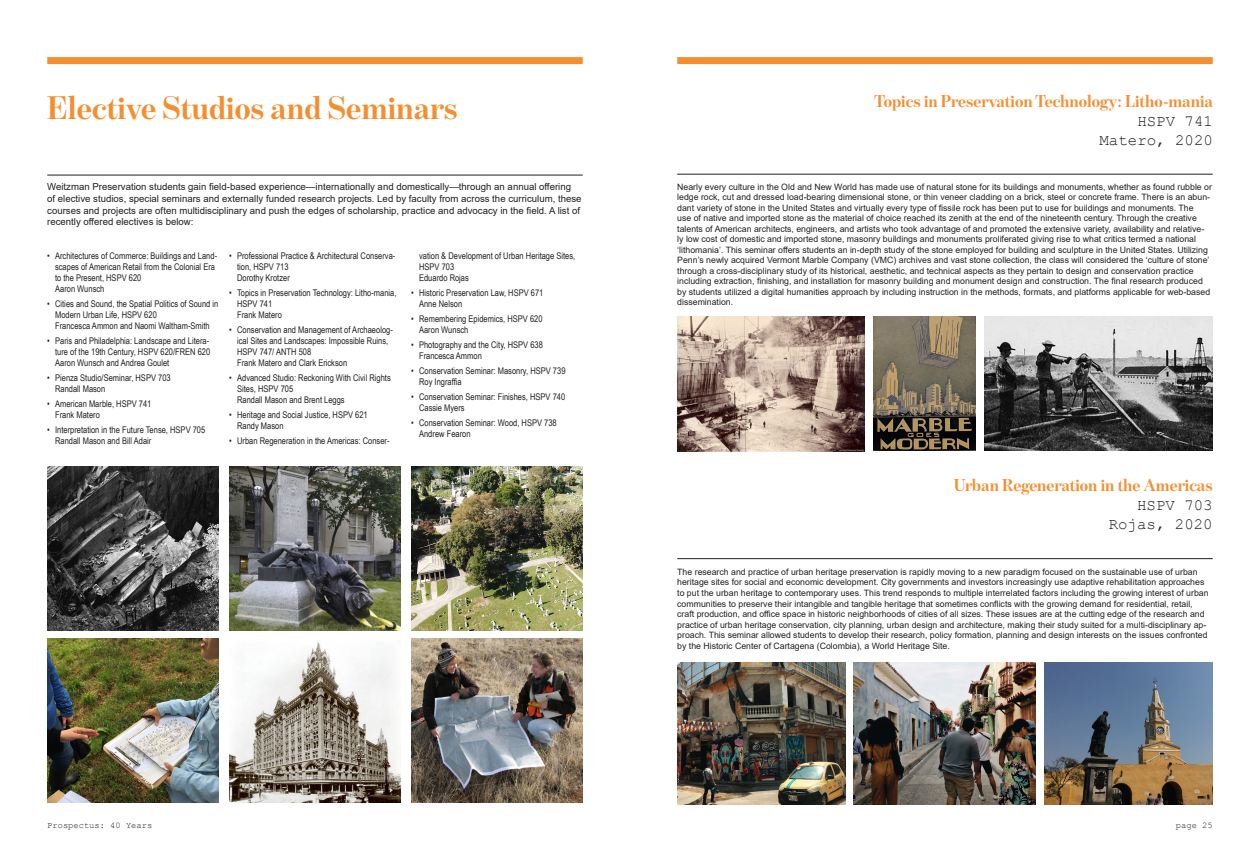
<style>
.page{position:relative;width:1260px;height:867px;background:#fff}
.page>*{position:absolute;margin:0;border:0;box-sizing:border-box;transform-origin:0 0}
.t1{font:700 33.25px "Benton Mod Disp";color:#f48f31}
.t2{font:700 17.5px "Benton Mod Disp";color:#f48f31}
.t3{font:15.75px/18.9px "Courier New";color:#231f20;text-align:right}
.t4{font:9.62px/11.5px "Arial";color:#231f20}
.t5{font:9.19px/11px "Arial Narrow";color:#231f20}
.t6{font:8.75px/10.5px "Arial";color:#231f20}
.t7{font:8.75px "Courier New";color:#231f20}
</style>
<div class="page">
<div style="left:47px;top:57px;width:536px;height:7px;background:#f48f31"></div>
<img style="left:229px;top:466px;width:172px;height:164px">
<img style="left:47px;top:638px;width:172px;height:164px">
<img style="left:411px;top:466px;width:172px;height:164px">
<img style="left:47px;top:466px;width:172px;height:164px">
<img style="left:411px;top:638px;width:172px;height:164px">
<hr style="left:47px;top:174px;width:536px;height:1px;background:#231f20">
<img style="left:229px;top:642px;width:172px;height:160px">
<div style="left:677px;top:57px;width:536px;height:7px;background:#f48f31"></div>
<img style="left:677px;top:662px;width:168px;height:141px">
<img style="left:854px;top:662px;width:182px;height:141px">
<img style="left:1045px;top:662px;width:168px;height:141px">
<hr style="left:677px;top:174px;width:536px;height:1px;background:#231f20">
<hr style="left:677px;top:558px;width:536px;height:1px;background:#231f20">
<img style="left:677px;top:317px;width:187px;height:134px">
<img style="left:873px;top:317px;width:102px;height:133px">
<img style="left:984px;top:317px;width:229px;height:133px">
<h1 class="t1" style="left:47px;top:89px;width:412px">Elective Studios and Seminars</h1>
<p class="t4" style="left:47px;top:181px;width:536px">Weitzman Preservation students gain field-based experience—internationally and domestically—through an annual offering<br>of elective studios, special seminars and externally funded research projects. Led by faculty from across the curriculum, these courses and projects are often multidisciplinary and push the edges of scholarship, practice and advocacy in the field. A list of recently offered electives is below:</p>
<p class="t5" style="left:55px;top:250px;width:164px;text-indent:-8px">• Architectures of Commerce: Buildings and Land&shy;scapes of American Retail from the Colonial Era to the Present, HSPV 620<br>Aaron Wunsch</p>
<p class="t5" style="left:55px;top:298px;width:165px;text-indent:-8px">• Cities and Sound, the Spatial Politics of Sound in<br>Modern Urban Life, HSPV 620<br>Francesca Ammon and Naomi Waltham-Smith</p>
<p class="t5" style="left:55px;top:335px;width:157px;text-indent:-8px">• Paris and Philadelphia: Landscape and Litera&shy;ture of the 19th Century, HSPV 620/FREN 620<br>Aaron Wunsch and Andrea Goulet</p>
<p class="t5" style="left:55px;top:372px;width:117px;text-indent:-8px">• Pienza Studio/Seminar, HSPV 703<br>Randall Mason</p>
<p class="t5" style="left:55px;top:398px;width:98px;text-indent:-8px">• American Marble, HSPV 741<br>Frank Matero</p>
<p class="t5" style="left:55px;top:424px;width:152px;text-indent:-8px">• Interpretation in the Future Tense, HSPV 705<br>Randall Mason and Bill Adair</p>
<p class="t5" style="left:237px;top:250px;width:160px;text-indent:-8px">• Professional Practice &amp; Architectural Conserva&shy;tion, HSPV 713<br>Dorothy Krotzer</p>
<p class="t5" style="left:237px;top:287px;width:161px;text-indent:-8px">• Topics in Preservation Technology: Litho-mania,<br>HSPV 741<br>Frank Matero</p>
<p class="t5" style="left:237px;top:324px;width:157px;text-indent:-8px">• Conservation and Management of Archaeolog&shy;ical Sites and Landscapes: Impossible Ruins, HSPV 747/ ANTH 508<br>Frank Matero and Clark Erickson</p>
<p class="t5" style="left:237px;top:372px;width:155px;text-indent:-8px">• Advanced Studio: Reckoning With Civil Rights<br>Sites, HSPV 705<br>Randall Mason and Brent Leggs</p>
<p class="t5" style="left:237px;top:409px;width:132px;text-indent:-8px">• Heritage and Social Justice, HSPV 621<br>Randy Mason</p>
<p class="t5" style="left:229px;top:435px;width:162px">• Urban Regeneration in the Americas: Conser-</p>
<p class="t5" style="left:419px;top:250px;width:158px">vation &amp; Development of Urban Heritage Sites,<br>HSPV 703<br>Eduardo Rojas</p>
<p class="t5" style="left:419px;top:287px;width:126px;text-indent:-8px">• Historic Preservation Law, HSPV 671<br>Anne Nelson</p>
<p class="t5" style="left:419px;top:313px;width:125px;text-indent:-8px">• Remembering Epidemics, HSPV 620<br>Aaron Wunsch</p>
<p class="t5" style="left:419px;top:339px;width:125px;text-indent:-8px">• Photography and the City, HSPV 638<br>Francesca Ammon</p>
<p class="t5" style="left:419px;top:365px;width:148px;text-indent:-8px">• Conservation Seminar: Masonry, HSPV 739<br>Roy Ingraffia</p>
<p class="t5" style="left:419px;top:391px;width:148px;text-indent:-8px">• Conservation Seminar: Finishes, HSPV 740<br>Cassie Myers</p>
<p class="t5" style="left:419px;top:417px;width:139px;text-indent:-8px">• Conservation Seminar: Wood, HSPV 738<br>Andrew Fearon</p>
<h2 class="t2" style="left:874px;top:91px;width:340px">Topics in Preservation Technology: Litho-mania</h2>
<h3 class="t3" style="left:1100px;top:111px;width:115px">HSPV 741<br>Matero, 2020</h3>
<p class="t6" style="left:677px;top:181px;width:536px">Nearly every culture in the Old and New World has made use of natural stone for its buildings and monuments, whether as found rubble or ledge rock, cut and dressed load-bearing dimensional stone, or thin veneer cladding on a brick, steel or concrete frame. There is an abun&shy;dant variety of stone in the United States and virtually every type of fissile rock has been put to use for buildings and monuments. The<br>use of native and imported stone as the material of choice reached its zenith at the end of the nineteenth century. Through the creative talents of American architects, engineers, and artists who took advantage of and promoted the extensive variety, availability and relative&shy;ly low cost of domestic and imported stone, masonry buildings and monuments proliferated giving rise to what critics termed a national ‘lithomania’. This seminar offers students an in-depth study of the stone employed for building and sculpture in the United States. Utilizing Penn’s newly acquired Vermont Marble Company (VMC) archives and vast stone collection, the class will considered the ‘culture of stone’ through a cross-disciplinary study of its historical, aesthetic, and technical aspects as they pertain to design and conservation practice including extraction, finishing, and installation for masonry building and monument design and construction. The final research produced by students utilized a digital humanities approach by including instruction in the methods, formats, and platforms applicable for web-based dissemination.</p>
<h2 class="t2" style="left:954px;top:475px;width:260px">Urban Regeneration in the Americas</h2>
<h3 class="t3" style="left:1109px;top:495px;width:105px">HSPV 703<br>Rojas, 2020</h3>
<p class="t6" style="left:677px;top:566px;width:533px">The research and practice of urban heritage preservation is rapidly moving to a new paradigm focused on the sustainable use of urban heritage sites for social and economic development. City governments and investors increasingly use adaptive rehabilitation approaches to put the urban heritage to contemporary uses. This trend responds to multiple interrelated factors including the growing interest of urban communities to preserve their intangible and tangible heritage that sometimes conflicts with the growing demand for residential, retail, craft production, and office space in historic neighborhoods of cities of all sizes. These issues are at the cutting edge of the research and practice of urban heritage conservation, city planning, urban design and architecture, making their study suited for a multi-disciplinary ap&shy;proach. This seminar allowed students to develop their research, policy formation, planning and design interests on the issues confronted by the Historic Center of Cartagena (Colombia), a World Heritage Site.</p>
<p class="t7" style="left:47px;top:819px;width:107px">Prospectus: 40 Years</p>
<p class="t7" style="left:1176px;top:819px;width:38px">page 25</p>
</div>
